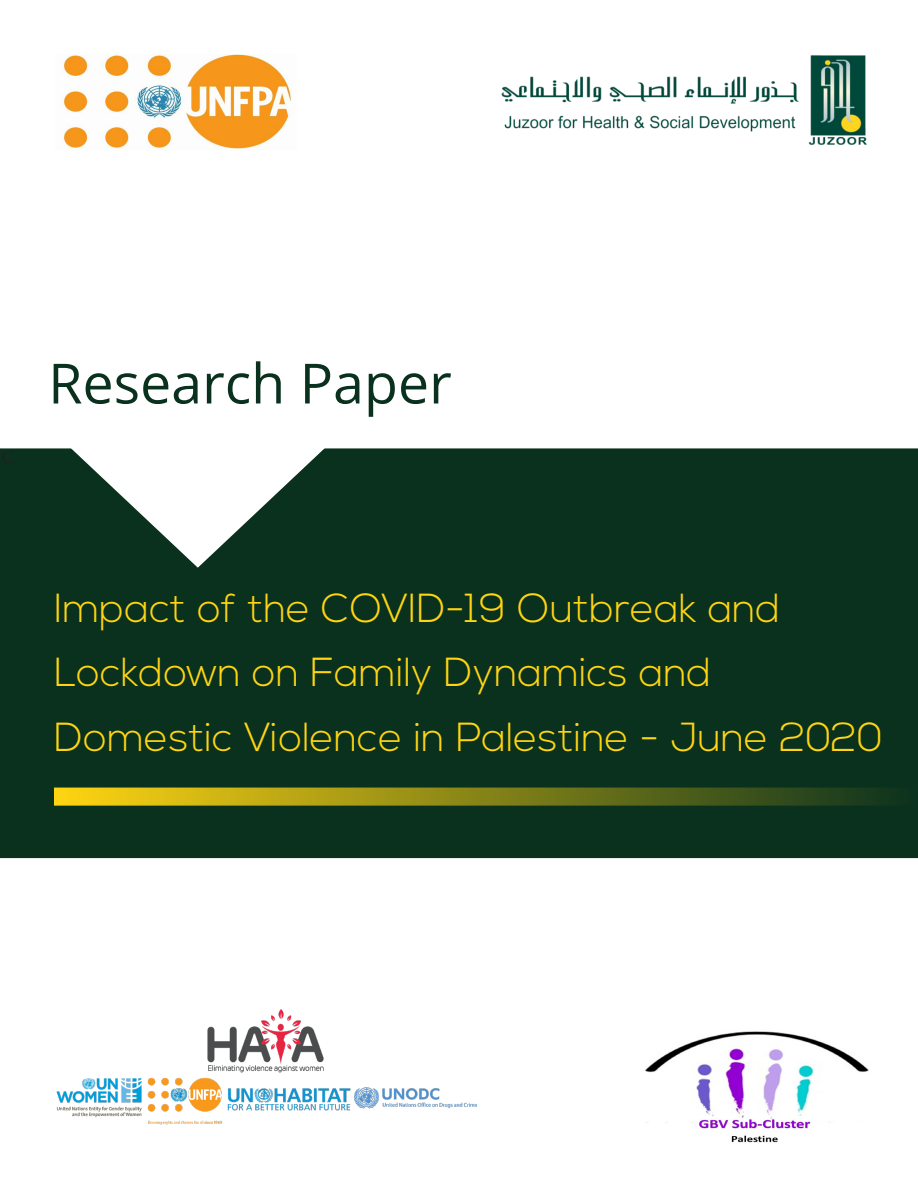
<style>
.page{position:relative;width:918px;height:1188px;background:#fff}
.page>*{position:absolute;margin:0;border:0;box-sizing:border-box;transform-origin:0 0}
.t1{font:55.5px "Open Sans";color:#0a311e}
.t2{font:300 40.5px/64.5px "Nexa";color:#ffd512}
.t3{font:18px "Minion Pro";color:#231f20}
</style>
<div class="page">
<img style="left:502px;top:55px;width:365px;height:90px">
<img style="left:56px;top:1010px;width:420px;height:115px">
<img style="left:61px;top:54px;width:232px;height:95px">
<img style="left:645px;top:1031px;width:224px;height:112px">
<div style="left:1px;top:449px;width:916px;height:408px;background:#0a311e"></div>
<svg style="left:64px;top:448px;width:267px;height:120px"></svg>
<div style="left:54px;top:788px;width:862px;height:18px;background:linear-gradient(to right,#ffd512,#0c321d);border:2px solid #ffd512"></div>
<p class="t3" style="left:2px;top:445px;width:13px">C</p>
<p class="t1" style="left:48px;top:345px;width:405px">Research Paper</p>
<p class="t2" style="left:54px;top:577px;width:830px">Impact of the COVID-19 Outbreak and<br>Lockdown on Family Dynamics and<br>Domestic Violence in Palestine - June 2020</p>
</div>
